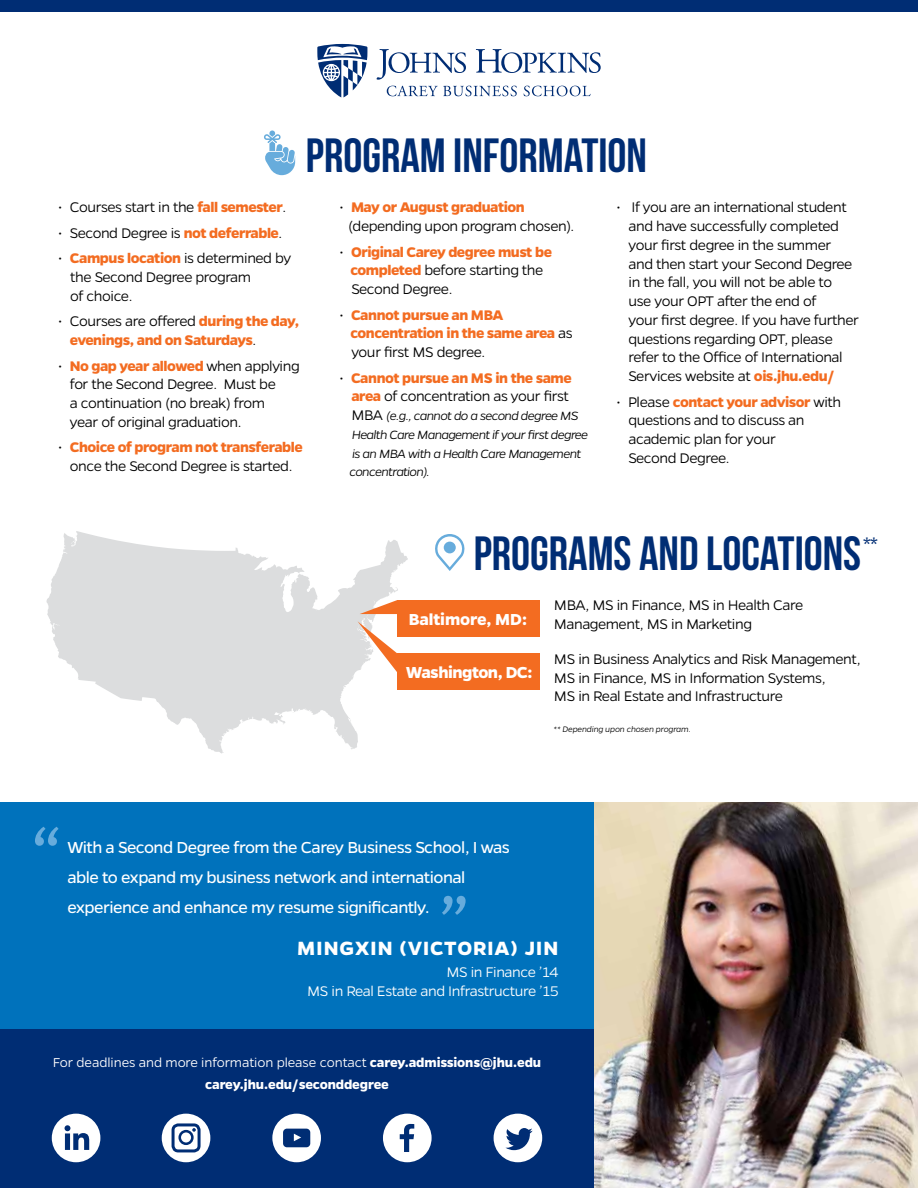
<style>
.page{position:relative;width:918px;height:1188px;background:#fff}
.page>*{position:absolute;margin:0;border:0;box-sizing:border-box;transform-origin:0 0}
.t1{font:81.45px "Gentona";color:#67acdc}
.t2{font:48px "Bebas Neue";color:#002d74}
.t3{font:700 21.75px "Gentona";letter-spacing:.045em;color:#fff}
.t4{font:18px/30px "Gentona";letter-spacing:-.03em;color:#fff}
.t5{font:700 18px "Gentona";letter-spacing:-.02em;color:#fff}
.t6{font:17.85px "Bebas Neue";color:#002d74}
.t7{font:300 15.75px/18.8px "Gentona";letter-spacing:-.03em;color:#000}
.t8{font:700 15.75px/18.8px "Gentona";letter-spacing:-.03em;color:#f36c21}
.t9{font:300 15.75px/19.5px "Gentona";letter-spacing:-.03em;color:#fff;text-align:right}
.t10{font:700 14.55px/22.6px "Gentona";letter-spacing:-.01em;color:#fff;text-align:center}
.t11{font:italic 300 13.5px/18.8px "Gentona";letter-spacing:-.05em;color:#000}
.t12{font:italic 300 9px "Gentona";letter-spacing:-.02em;color:#000}
.s1{font-weight:700;color:#f36c21}
.s2{font-weight:300;color:#000}
.s3{font-style:normal;font-size:15.75px}
.s4{font-weight:300}
</style>
<div class="page">
<svg style="left:264px;top:130px;width:31px;height:45px"></svg>
<div style="left:0;top:802px;width:918px;height:232px;background:#0072bc"></div>
<div style="left:0;top:1030px;width:594px;height:158px;background:#002d74"></div>
<div style="left:162px;top:1114px;width:48px;height:48px;background:#fff;border-radius:50%"></div>
<svg style="left:272px;top:1114px;width:49px;height:48px"></svg>
<svg style="left:383px;top:1114px;width:49px;height:48px"></svg>
<svg style="left:494px;top:1114px;width:48px;height:48px"></svg>
<svg style="left:52px;top:1114px;width:48px;height:48px"></svg>
<div style="left:172px;top:1123px;width:29px;height:29px;border:3px solid #002d74;border-radius:5px"></div>
<div style="left:178px;top:1130px;width:16px;height:15px;border:3px solid #002d74;border-radius:50%"></div>
<svg style="left:192px;top:1128px;width:4px;height:4px"></svg>
<img style="left:594px;top:802px;width:324px;height:386px">
<div style="left:0;top:0;width:918px;height:11px;background:#002d74"></div>
<svg style="left:317px;top:44px;width:50px;height:53px"></svg>
<svg style="left:377px;top:49px;width:89px;height:31px"></svg>
<svg style="left:476px;top:49px;width:125px;height:24px"></svg>
<svg style="left:387px;top:86px;width:130px;height:10px"></svg>
<svg style="left:524px;top:86px;width:67px;height:10px"></svg>
<svg style="left:46px;top:531px;width:362px;height:223px;fill:#dcddde"></svg>
<svg style="left:435px;top:534px;width:30px;height:37px"></svg>
<div style="left:444px;top:542px;width:12px;height:11px;background:#67acdc;border-radius:50%"></div>
<div style="left:397px;top:600px;width:143px;height:37px;background:#f36c21"></div>
<svg style="left:360px;top:600px;width:37px;height:14px"></svg>
<div style="left:397px;top:654px;width:143px;height:36px;background:#f36c21"></div>
<svg style="left:358px;top:621px;width:41px;height:54px"></svg>
<h2 class="t2" style="left:306px;top:129px;width:343px">PROGRAM INFORMATION</h2>
<p class="t7" style="left:58px;top:198px;width:230px">• Courses start in the <span class="s1">fall semester</span>.</p>
<p class="t7" style="left:58px;top:223px;width:226px">• Second Degree is <span class="s1">not deferrable</span>.</p>
<p class="t7" style="left:70px;top:249px;width:222px;text-indent:-12px">• <span class="s1">Campus location</span> is determined by the Second Degree program<br>of choice.</p>
<p class="t8" style="left:70px;top:312px;width:231px;text-indent:-12px"><span class="s2">• Courses are offered</span> during the day, evenings, and on Saturdays<span class="s2">.</span></p>
<p class="t7" style="left:70px;top:356px;width:231px;text-indent:-12px">• <span class="s1">No gap year allowed</span> when applying for the Second Degree. Must be<br>a continuation (no break) from<br>year of original graduation.</p>
<p class="t7" style="left:58px;top:438px;width:246px;text-align:center">• <span class="s1">Choice of program not transferable </span>once the Second Degree is started.</p>
<p class="t7" style="left:348px;top:198px;width:228px;text-indent:-9px">• <span class="s1">May or August graduation </span>(depending upon program chosen).</p>
<p class="t8" style="left:350px;top:242px;width:203px;text-indent:-11px"><span class="s2">•</span> Original Carey degree must be completed <span class="s2">before starting the<br>Second Degree.</span></p>
<p class="t8" style="left:350px;top:305px;width:224px;text-indent:-11px"><span class="s2">•</span> Cannot pursue an MBA concentration in the same area <span class="s2">as your first MS degree.</span></p>
<p class="t8" style="left:339px;top:368px;width:234px;text-align:right"><span class="s2">•</span> Cannot pursue an MS in the same area <span class="s2">of concentration as your first</span></p>
<p class="t11" style="left:349px;top:406px;width:240px"><span class="s3">MBA</span> (e.g., cannot do a second degree MS Health Care Management if your first degree is an MBA with a Health Care Management concentration).</p>
<p class="t7" style="left:628px;top:198px;width:232px;text-indent:-12px">• If you are an international student and have successfully completed your first degree in the summer and then start your Second Degree in the fall, you will not be able to use your OPT after the end of<br>your first degree. If you have further questions regarding OPT, please refer to the Office of International Services website at <span class="s1">ois.jhu.edu/</span></p>
<p class="t7" style="left:628px;top:392px;width:214px;text-indent:-12px">• Please <span class="s1">contact your advisor</span> with questions and to discuss an academic plan for your<br>Second Degree.</p>
<h2 class="t2" style="left:474px;top:527px;width:389px">PROGRAMS AND LOCATIONS</h2>
<p class="t6" style="left:863px;top:534px;width:16px">**</p>
<p class="t5" style="left:409px;top:609px;width:120px">Baltimore, MD:</p>
<p class="t5" style="left:406px;top:662px;width:128px">Washington, DC:</p>
<p class="t7" style="left:554px;top:596px;width:251px">MBA, MS in Finance, MS in Health Care<br>Management, MS in Marketing</p>
<p class="t7" style="left:554px;top:649px;width:308px">MS in Business Analytics and Risk Management,<br>MS in Finance, MS in Information Systems,<br>MS in Real Estate and Infrastructure</p>
<p class="t12" style="left:553px;top:724px;width:139px">** Depending upon chosen program.</p>
<h1 class="t1" style="left:29px;top:810px;width:35px">“</h1>
<p class="t4" style="left:67px;top:832px;width:444px">With a Second Degree from the Carey Business School, I was able to expand my business network and international experience and enhance my resume significantly.</p>
<h1 class="t1" style="left:438px;top:879px;width:35px">”</h1>
<h3 class="t3" style="left:297px;top:935px;width:263px">MINGXIN (VICTORIA) JIN</h3>
<p class="t9" style="left:307px;top:962px;width:253px">MS in Finance ’14<br>MS in Real Estate and Infrastructure ’15</p>
<p class="t10" style="left:53px;top:1051px;width:490px"><span class="s4">For deadlines and more information please contact</span> carey.admissions@jhu.edu carey.jhu.edu/seconddegree</p>
</div>
